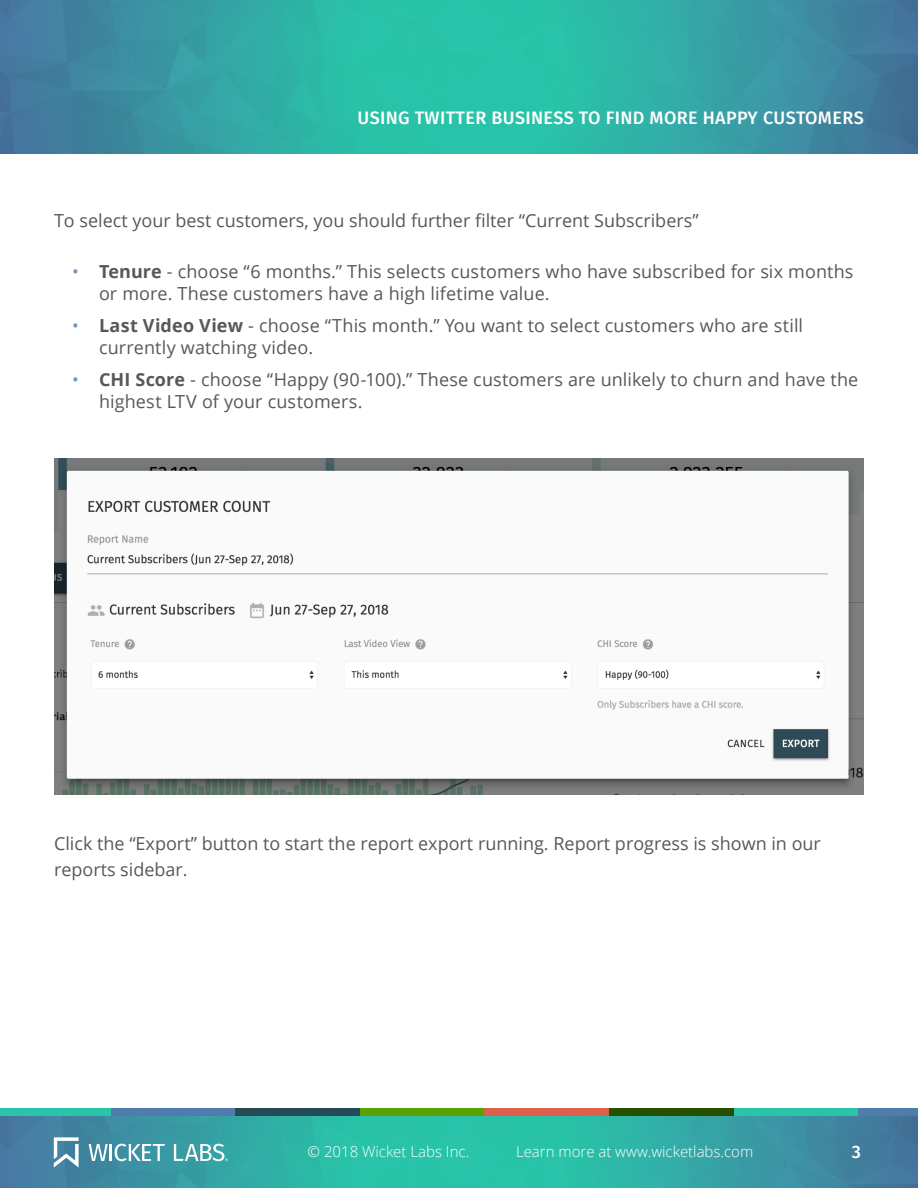
<style>
.page{position:relative;width:918px;height:1188px;background:#fff}
.page>*{position:absolute;margin:0;border:0;box-sizing:border-box;transform-origin:0 0}
.Body_Text{font:18px/21.6px "Open Sans";letter-spacing:.005em;color:#57585a}
.Section_Header_-_Ali{font:500 18px "Fira Sans";letter-spacing:.02em;color:#fff}
.t1{font:300 15px "Open Sans";color:#fff}
.s1{color:#7296bd}
.s2{font-weight:700}
</style>
<div class="page">
<div style="left:0;top:1108px;width:111px;height:8px;background:#29c4a9"></div>
<div style="left:734px;top:1108px;width:124px;height:8px;background:#29c4a9"></div>
<div style="left:111px;top:1108px;width:125px;height:8px;background:#4f7cac"></div>
<div style="left:858px;top:1108px;width:60px;height:8px;background:#4f7cac"></div>
<div style="left:236px;top:1108px;width:124px;height:8px;background:#254b57"></div>
<div style="left:360px;top:1108px;width:124px;height:8px;background:#59a100"></div>
<div style="left:484px;top:1108px;width:125px;height:8px;background:#dd614a"></div>
<div style="left:609px;top:1108px;width:125px;height:8px;background:#274f01"></div>
<img style="left:0;top:0;width:918px;height:153px">
<img style="left:0;top:1116px;width:918px;height:72px">
<svg style="left:54px;top:1137px;width:25px;height:31px"></svg>
<svg style="left:89px;top:1144px;width:76px;height:17px"></svg>
<svg style="left:174px;top:1144px;width:54px;height:17px"></svg>
<img style="left:54px;top:459px;width:809px;height:336px">
<p class="Section_Header_-_Ali" style="left:358px;top:105px;width:508px">USING TWITTER BUSINESS TO FIND MORE HAPPY CUSTOMERS</p>
<p class="Body_Text" style="left:54px;top:209px;width:646px">To select your best customers, you should further filter “Current Subscribers”</p>
<p class="Body_Text" style="left:99px;top:261px;width:756px;text-indent:-27px"><span class="s1">•</span> <span class="s2">Tenure</span> - choose “6 months.” This selects customers who have subscribed for six months or more. These customers have a high lifetime value.</p>
<p class="Body_Text" style="left:99px;top:315px;width:706px;text-indent:-27px"><span class="s1">•</span> <span class="s2">Last Video View</span> - choose “This month.” You want to select customers who are still currently watching video.</p>
<p class="Body_Text" style="left:99px;top:369px;width:761px;text-indent:-27px"><span class="s1">•</span> <span class="s2">CHI Score</span> - choose “Happy (90-100).” These customers are unlikely to churn and have the highest LTV of your customers.</p>
<p class="Body_Text" style="left:54px;top:831px;width:768px;line-height:25.5px">Click the “Export” button to start the report export running. Report progress is shown in our reports sidebar.</p>
<p class="t1" style="left:308px;top:1142px;width:163px">© 2018 Wicket Labs Inc.</p>
<p class="t1" style="left:516px;top:1142px;width:239px">Learn more at www.wicketlabs.com</p>
<p class="Section_Header_-_Ali" style="left:852px;top:1139px;width:11px">3</p>
</div>
